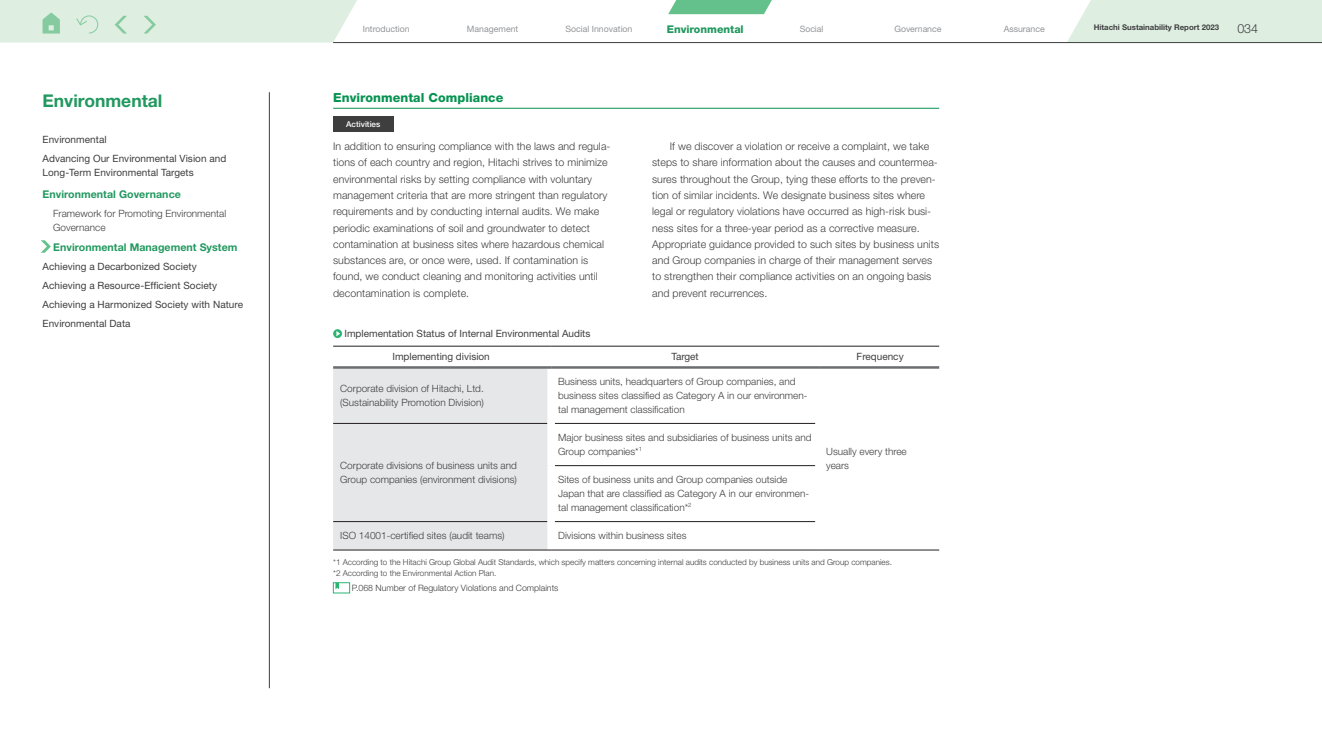
<style>
.page{position:relative;width:1322px;height:745px;background:#fff}
.page>*{position:absolute;margin:0;border:0;box-sizing:border-box;transform-origin:0 0}
.t1{font:700 17.5px "Helvetica Neue LT Std";color:#21985f}
._012_HD-2_中項目{font:800 12.5px "Helvetica Neue LT Std";letter-spacing:.005em;color:#079352}
.t2{font:300 12.5px "Helvetica Neue LT Std";color:#3e3e3f}
._013_PARA_L2__IND5mm{font:300 10.62px/16.2px "Helvetica Neue LT Std";letter-spacing:.005em;color:#3e3e3f}
._013_PARA_L__8_5x14{font:300 10.62px/16.2px "Helvetica Neue LT Std";letter-spacing:.005em;color:#3e3e3f}
.t3{font:700 10.62px "Helvetica Neue LT Std";letter-spacing:.005em;color:#21985f}
.t4{font:800 10.62px "Helvetica Neue LT Std";color:#21985f}
._043_TB_ITEM-L__8x11{font:300 10px/13.8px "Helvetica Neue LT Std";color:#3e3e3f}
._030_CHART_G_HD-R__8{font:10px/19.1px "Helvetica Neue LT Std";letter-spacing:.005em;color:#3e3e3f}
._042_TB_SPHD-R__8x11{font:10px "Helvetica Neue LT Std";color:#3e3e3f}
.t5{font:8.75px "Helvetica Neue LT Std";color:#939598}
._030_LINK-2{font:300 8.75px "Helvetica Neue LT Std";color:#3e3e3f}
._031__NTS_ASTA123{font:300 8.12px "Helvetica Neue LT Std";color:#3e3e3f}
._012_HD_M__白抜き_6x7{font:500 8.12px "Helvetica Neue LT Std";color:#fff}
.t6{font:700 7.75px "Helvetica Neue LT Std";color:#3e3e3f}
</style>
<div class="page">
<div style="left:1067px;top:0;width:255px;height:42px;background:#deefe2"></div>
<svg style="left:668px;top:0;width:104px;height:14px"></svg>
<hr style="left:333px;top:42px;width:989px;height:1px;background:#3e3e3f">
<svg style="left:0;top:0;width:363px;height:43px;background:#dceee1"></svg>
<hr style="left:269px;top:92px;width:1px;height:595px;background:#3e3e3f">
<svg style="left:41px;top:240px;width:10px;height:12px"></svg>
<hr style="left:333px;top:108px;width:606px;height:1px;background:#079352">
<div style="left:333px;top:116px;width:60px;height:16px;background:#3e3e3f"></div>
<svg style="left:333px;top:329px;width:9px;height:9px"></svg>
<svg style="left:336px;top:331px;width:4px;height:5px"></svg>
<div style="left:333px;top:368px;width:214px;height:181px;background:#e6e7e9"></div>
<hr style="left:333px;top:423px;width:214px;height:1px;background:#231f20">
<hr style="left:555px;top:423px;width:260px;height:1px;background:#231f20">
<hr style="left:555px;top:465px;width:260px;height:1px;background:#231f20">
<hr style="left:333px;top:521px;width:214px;height:1px;background:#231f20">
<hr style="left:555px;top:521px;width:260px;height:1px;background:#231f20">
<hr style="left:333px;top:346px;width:218px;height:1px;background:#231f20">
<hr style="left:551px;top:346px;width:268px;height:1px;background:#231f20">
<hr style="left:819px;top:346px;width:120px;height:1px;background:#231f20">
<hr style="left:333px;top:366px;width:218px;height:2px;background:#6c6d70">
<hr style="left:551px;top:366px;width:268px;height:2px;background:#6c6d70">
<hr style="left:819px;top:366px;width:120px;height:2px;background:#6c6d70">
<hr style="left:333px;top:549px;width:218px;height:1px;background:#231f20">
<hr style="left:551px;top:549px;width:268px;height:1px;background:#231f20">
<hr style="left:819px;top:549px;width:120px;height:1px;background:#231f20">
<div style="left:333px;top:582px;width:17px;height:10px;border:1px solid #2bb572"></div>
<svg style="left:335px;top:582px;width:4px;height:7px"></svg>
<h1 class="t1" style="left:43px;top:90px;width:121px">Environmental</h1>
<p class="_030_CHART_G_HD-R__8" style="left:43px;top:130px;width:185px">Environmental<br>Advancing Our Environmental Vision and</p>
<p class="_030_CHART_G_HD-R__8" style="left:43px;top:163px;width:153px">Long-Term Environmental Targets</p>
<p class="t3" style="left:43px;top:187px;width:140px">Environmental Governance</p>
<p class="_043_TB_ITEM-L__8x11" style="left:53px;top:206px;width:175px">Framework for Promoting Environmental<br>Governance</p>
<p class="t3" style="left:53px;top:240px;width:186px">Environmental Management System</p>
<p class="_030_CHART_G_HD-R__8" style="left:43px;top:256px;width:202px">Achieving a Decarbonized Society<br>Achieving a Resource-Efficient Society Achieving a Harmonized Society with Nature Environmental Data</p>
<p class="t5" style="left:363px;top:24px;width:49px">Introduction</p>
<p class="t5" style="left:467px;top:24px;width:53px">Management</p>
<p class="t5" style="left:565px;top:24px;width:69px">Social Innovation</p>
<p class="t4" style="left:667px;top:23px;width:78px">Environmental</p>
<p class="t5" style="left:800px;top:24px;width:25px">Social</p>
<p class="t5" style="left:894px;top:24px;width:48px">Governance</p>
<p class="t5" style="left:1003px;top:24px;width:43px">Assurance</p>
<p class="_012_HD-2_中項目" style="left:333px;top:90px;width:172px">Environmental Compliance</p>
<p class="_012_HD_M__白抜き_6x7" style="left:346px;top:119px;width:36px">Activities</p>
<p class="_013_PARA_L__8_5x14" style="left:333px;top:138px;width:279px">In addition to ensuring compliance with the laws and regula&shy;tions of each country and region, Hitachi strives to minimize environmental risks by setting compliance with voluntary management criteria that are more stringent than regulatory requirements and by conducting internal audits. We make periodic examinations of soil and groundwater to detect contamination at business sites where hazardous chemical substances are, or once were, used. If contamination is found, we conduct cleaning and monitoring activities until decontamination is complete.</p>
<p class="_013_PARA_L2__IND5mm" style="left:652px;top:138px;width:288px;text-indent:18px">If we discover a violation or receive a complaint, we take steps to share information about the causes and countermea&shy;sures throughout the Group, tying these efforts to the preven&shy;tion of similar incidents. We designate business sites where legal or regulatory violations have occurred as high-risk busi&shy;ness sites for a three-year period as a corrective measure.<br>Appropriate guidance provided to such sites by business units and Group companies in charge of their management serves to strengthen their compliance activities on an ongoing basis and prevent recurrences.</p>
<p class="_030_CHART_G_HD-R__8" style="left:344px;top:323px;width:247px">Implementation Status of Internal Environmental Audits</p>
<p class="_042_TB_SPHD-R__8x11" style="left:392px;top:350px;width:99px">Implementing division</p>
<p class="_042_TB_SPHD-R__8x11" style="left:671px;top:350px;width:29px">Target</p>
<p class="_042_TB_SPHD-R__8x11" style="left:856px;top:350px;width:49px">Frequency</p>
<p class="_043_TB_ITEM-L__8x11" style="left:340px;top:381px;width:145px">Corporate division of Hitachi, Ltd. (Sustainability Promotion Division)</p>
<p class="_043_TB_ITEM-L__8x11" style="left:558px;top:374px;width:251px">Business units, headquarters of Group companies, and business sites classified as Category A in our environmen&shy;tal management classification</p>
<p class="_043_TB_ITEM-L__8x11" style="left:826px;top:444px;width:82px">Usually every three</p>
<p class="_043_TB_ITEM-L__8x11" style="left:340px;top:458px;width:178px">Corporate divisions of business units and</p>
<p class="_043_TB_ITEM-L__8x11" style="left:826px;top:458px;width:24px">years</p>
<p class="_043_TB_ITEM-L__8x11" style="left:340px;top:472px;width:178px">Group companies (environment divisions)</p>
<p class="_043_TB_ITEM-L__8x11" style="left:558px;top:430px;width:255px">Major business sites and subsidiaries of business units and<br>Group companies*<sup>1</sup></p>
<p class="_043_TB_ITEM-L__8x11" style="left:558px;top:472px;width:252px">Sites of business units and Group companies outside<br>Japan that are classified as Category A in our environmen&shy;tal management classification*<sup>2</sup></p>
<p class="_043_TB_ITEM-L__8x11" style="left:340px;top:528px;width:166px">ISO 14001-certified sites (audit teams)</p>
<p class="_043_TB_ITEM-L__8x11" style="left:558px;top:528px;width:130px">Divisions within business sites</p>
<p class="_031__NTS_ASTA123" style="left:333px;top:557px;width:560px">*1 According to the Hitachi Group Global Audit Standards, which specify matters concerning internal audits conducted by business units and Group companies.</p>
<p class="_031__NTS_ASTA123" style="left:333px;top:568px;width:165px">*2 According to the Environmental Action Plan.</p>
<p class="_030_LINK-2" style="left:352px;top:582px;width:208px">P.068 Number of Regulatory Violations and Complaints</p>
<p class="t6" style="left:1093px;top:23px;width:127px">Hitachi Sustainability Report 2023</p>
<p class="t2" style="left:1237px;top:20px;width:22px">034</p>
</div>
